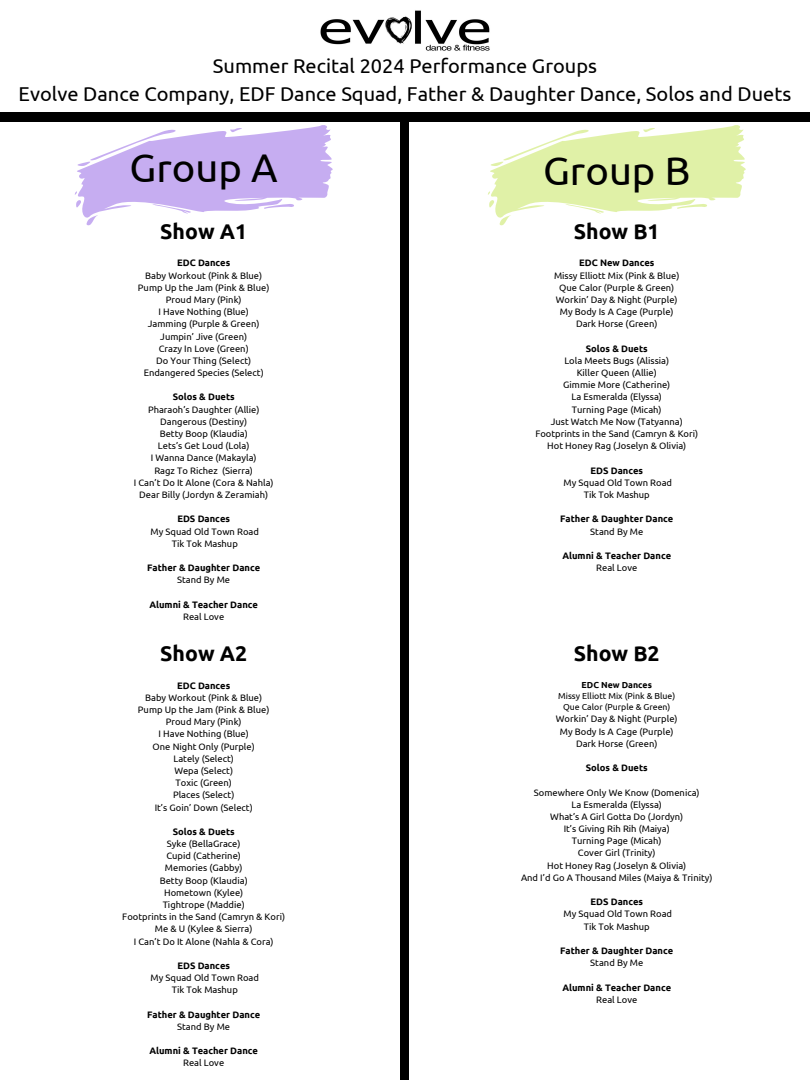
<style>
.page{position:relative;width:810px;height:1080px;background:#fff}
.page>*{position:absolute;margin:0;border:0;box-sizing:border-box;transform-origin:0 0}
.t1{font:40px "Ubuntu";color:#000}
.t2{font:700 21.25px "Ubuntu";color:#000}
.t3{font:20px/27.6px "Ubuntu";color:#000;text-align:center}
.t4{font:9.38px/12.2px "Ubuntu";color:#000;text-align:center}
.t5{font:700 9.38px/12.2px "Ubuntu";color:#000;text-align:center}
.t6{font:8.75px/11.2px "Ubuntu";color:#000;text-align:center}
.s1{font-weight:700}
.s2{font-weight:400}
</style>
<div class="page">
<svg style="left:75px;top:125px;width:258px;height:100px"></svg>
<svg style="left:488px;top:125px;width:258px;height:100px"></svg>
<div style="left:0;top:113px;width:810px;height:8px;background:#000"></div>
<div style="left:400px;top:116px;width:9px;height:964px;background:#000"></div>
<img style="left:320px;top:10px;width:170px;height:41px">
<p class="t3" style="left:19px;top:52px;width:774px">Summer Recital 2024 Performance Groups<br>Evolve Dance Company, EDF Dance Squad, Father &amp; Daughter Dance, Solos and Duets</p>
<h1 class="t1" style="left:130px;top:145px;width:150px">Group A</h1>
<p class="t1" style="left:543px;top:147px;width:149px">Group B</p>
<h1 class="t2" style="left:160px;top:219px;width:88px">Show A1</h1>
<h2 class="t4" style="left:138px;top:257px;width:133px"><span class="s1">EDC Dances<br></span>Baby Workout (Pink &amp; Blue)<br>Pump Up the Jam (Pink &amp; Blue)<br>Proud Mary (Pink)<br>I Have Nothing (Blue)<br>Jamming (Purple &amp; Green)<br>Jumpin’ Jive (Green)<br>Crazy In Love (Green)<br>Do Your Thing (Select)<br>Endangered Species (Select)</h2>
<h5 class="t4" style="left:134px;top:391px;width:141px"><span class="s1">Solos &amp; Duets<br></span>Pharaoh’s Daughter (Allie)<br>Dangerous (Destiny)<br>Betty Boop (Klaudia)<br>Lets’s Get Loud (Lola)<br>I Wanna Dance (Makayla)<br>Ragz To Richez (Sierra)<br>I Can’t Do It Alone (Cora &amp; Nahla)<br>Dear Billy (Jordyn &amp; Zeramiah)</h5>
<h5 class="t4" style="left:151px;top:513px;width:110px"><span class="s1">EDS Dances<br></span>My Squad Old Town Road<br>Tik Tok Mashup</h5>
<h5 class="t5" style="left:147px;top:562px;width:115px">Father &amp; Daughter Dance<br><span class="s2">Stand By Me</span></h5>
<h5 class="t5" style="left:149px;top:598px;width:110px">Alumni &amp; Teacher Dance<br><span class="s2">Real Love</span></h5>
<h5 class="t2" style="left:574px;top:219px;width:87px">Show B1</h5>
<h2 class="t4" style="left:554px;top:257px;width:127px"><span class="s1">EDC New Dances<br></span>Missy Elliott Mix (Pink &amp; Blue)<br>Que Calor (Purple &amp; Green)<br>Workin’ Day &amp; Night (Purple)<br>My Body Is A Cage (Purple)<br>Dark Horse (Green)</h2>
<h5 class="t4" style="left:535px;top:342px;width:164px"><span class="s1">Solos &amp; Duets<br></span>Lola Meets Bugs (Alissia)<br>Killer Queen (Allie)<br>Gimmie More (Catherine)<br>La Esmeralda (Elyssa)<br>Turning Page (Micah)<br>Just Watch Me Now (Tatyanna)<br>Footprints in the Sand (Camryn &amp; Kori)<br>Hot Honey Rag (Joselyn &amp; Olivia)</h5>
<h5 class="t4" style="left:564px;top:464px;width:110px"><span class="s1">EDS Dances<br></span>My Squad Old Town Road<br>Tik Tok Mashup</h5>
<h5 class="t5" style="left:560px;top:513px;width:115px">Father &amp; Daughter Dance<br><span class="s2">Stand By Me</span></h5>
<h5 class="t5" style="left:562px;top:549px;width:110px">Alumni &amp; Teacher Dance<br><span class="s2">Real Love</span></h5>
<h5 class="t2" style="left:160px;top:641px;width:88px">Show A2</h5>
<h2 class="t4" style="left:138px;top:679px;width:133px"><span class="s1">EDC Dances<br></span>Baby Workout (Pink &amp; Blue)<br>Pump Up the Jam (Pink &amp; Blue)<br>Proud Mary (Pink)<br>I Have Nothing (Blue)<br>One Night Only (Purple)<br>Lately (Select)<br>Wepa (Select)<br>Toxic (Green)<br>Places (Select)<br>It’s Goin’ Down (Select)</h2>
<h5 class="t4" style="left:122px;top:825px;width:164px"><span class="s1">Solos &amp; Duets<br></span>Syke (BellaGrace)<br>Cupid (Catherine)<br>Memories (Gabby)<br>Betty Boop (Klaudia)<br>Hometown (Kylee)<br>Tightrope (Maddie)<br>Footprints in the Sand (Camryn &amp; Kori)<br>Me &amp; U (Kylee &amp; Sierra)<br>I Can’t Do It Alone (Nahla &amp; Cora)</h5>
<h4 class="t4" style="left:151px;top:959px;width:110px"><span class="s1">EDS Dances<br></span>My Squad Old Town Road<br>Tik Tok Mashup</h4>
<h5 class="t5" style="left:147px;top:1008px;width:115px">Father &amp; Daughter Dance<br><span class="s2">Stand By Me</span></h5>
<h5 class="t5" style="left:149px;top:1045px;width:110px">Alumni &amp; Teacher Dance<br><span class="s2">Real Love</span></h5>
<h5 class="t2" style="left:574px;top:641px;width:87px">Show B2</h5>
<p class="t6" style="left:558px;top:679px;width:119px"><span class="s1">EDC New Dances<br></span>Missy Elliott Mix (Pink &amp; Blue)<br>Que Calor (Purple &amp; Green)</p>
<p class="t4" style="left:556px;top:713px;width:123px">Workin’ Day &amp; Night (Purple)<br>My Body Is A Cage (Purple)<br>Dark Horse (Green)</p>
<h2 class="t5" style="left:586px;top:762px;width:64px">Solos &amp; Duets</h2>
<h5 class="t4" style="left:521px;top:786px;width:193px">Somewhere Only We Know (Domenica)<br>La Esmeralda (Elyssa)<br>What’s A Girl Gotta Do (Jordyn)<br>It’s Giving Rih Rih (Maiya)<br>Turning Page (Micah)<br>Cover Girl (Trinity)<br>Hot Honey Rag (Joselyn &amp; Olivia)<br>And I’d Go A Thousand Miles (Maiya &amp; Trinity)</h5>
<h5 class="t4" style="left:564px;top:896px;width:110px"><span class="s1">EDS Dances<br></span>My Squad Old Town Road<br>Tik Tok Mashup</h5>
<h5 class="t5" style="left:560px;top:944px;width:115px">Father &amp; Daughter Dance<br><span class="s2">Stand By Me</span></h5>
<h5 class="t5" style="left:562px;top:981px;width:110px">Alumni &amp; Teacher Dance<br><span class="s2">Real Love</span></h5>
</div>
